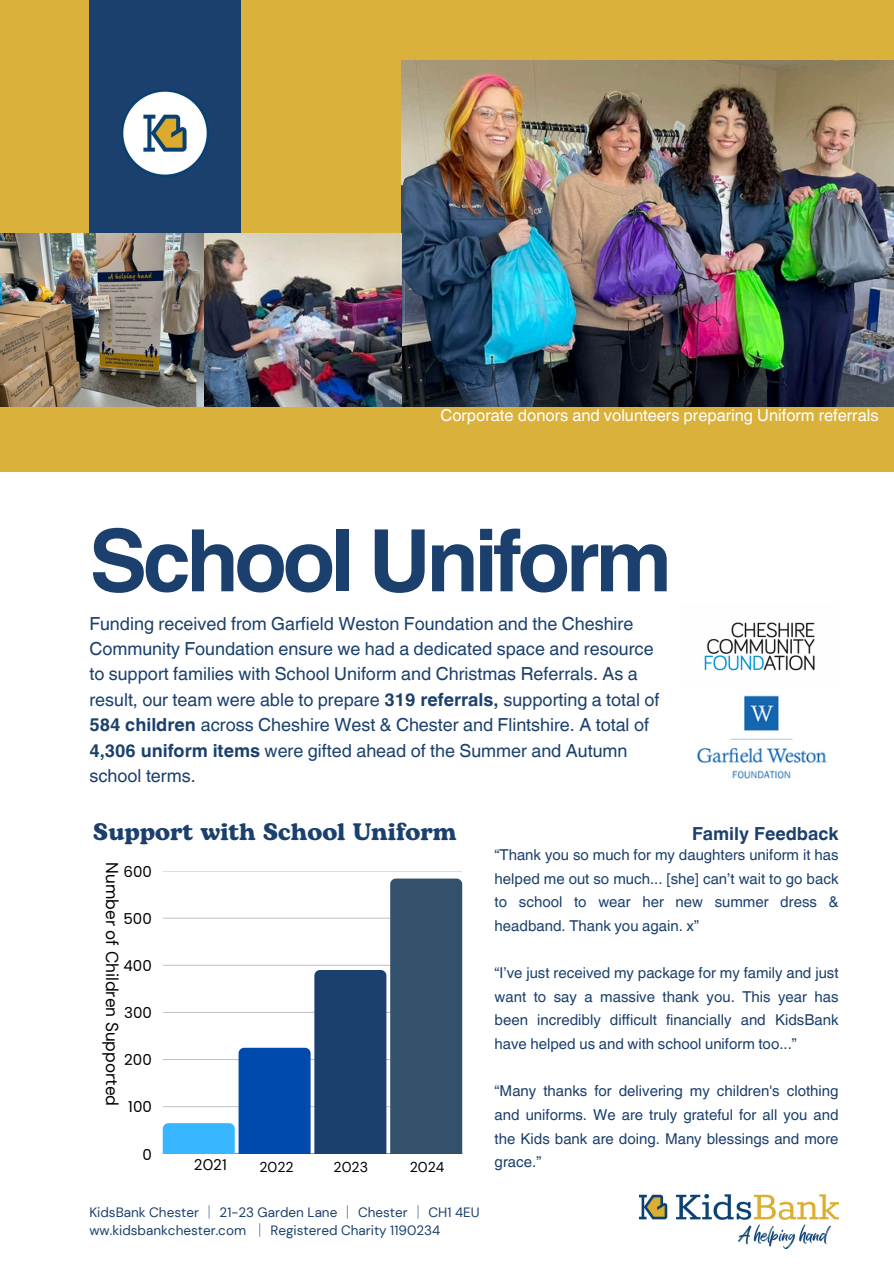
<style>
.page{position:relative;width:894px;height:1264px;background:#fff}
.page>*{position:absolute;margin:0;border:0;box-sizing:border-box;transform-origin:0 0}
.t1{font:700 86.1px "Helvetica World";letter-spacing:-.055em;color:#1b406d}
.t2{font:700 23.85px "Bogart";color:#1b406d}
.t3{font:18px/25.3px "Helvetica World";color:#1b406d}
.t4{font:700 18px "Helvetica World";color:#1b406d}
.t5{font:17.1px "DM Sans";color:#000}
.t6{font:16.5px "Helvetica World";color:#fff}
.t7{font:15.3px "DM Sans";color:#000}
.t8{font:15px/23.7px "Helvetica World";color:#1b406d;text-align:justify}
.t9{font:15px "Poppins";color:#000}
.t10{font:14.25px "DM Sans";color:#000}
.t11{font:13.5px "DM Sans";color:#1b406d}
.s1{font-weight:700}
.s2{font-family:"Noto Sans CJ Ksc"}
</style>
<div class="page">
<div style="left:0;top:0;width:893px;height:471px;background:#dab13a"></div>
<div style="left:89px;top:0;width:152px;height:233px;background:#1b406d"></div>
<img style="left:401px;top:60px;width:492px;height:347px">
<img style="left:204px;top:233px;width:198px;height:173px">
<img style="left:115px;top:89px;width:100px;height:100px;border-radius:50%">
<img style="left:639px;top:1194px;width:199px;height:54px">
<img style="left:0;top:233px;width:204px;height:173px">
<hr style="left:163px;top:1153px;width:299px;height:1px;background:#000;opacity:.6">
<hr style="left:163px;top:871px;width:299px;height:1px;background:#dedede">
<svg style="left:163px;top:878px;width:299px;height:275px"></svg>
<img style="left:704px;top:622px;width:111px;height:49px">
<img style="left:696px;top:695px;width:131px;height:84px">
<p class="t6" style="left:440px;top:406px;width:439px">Corporate donors and volunteers preparing Uniform referrals</p>
<p class="t1" style="left:89px;top:490px;width:584px">School Uniform</p>
<h4 class="t3" style="left:89px;top:611px;width:571px">Funding received from Garfield Weston Foundation and the Cheshire Community Foundation ensure we had a dedicated space and resource to support families with School Uniform and Christmas Referrals. As a result, our team were able to prepare <span class="s1">319 referrals,</span> supporting a total of <span class="s1">584 children</span> across Cheshire West &amp; Chester and Flintshire. A total of <span class="s1">4,306 uniform items</span> were gifted ahead of the Summer and Autumn school terms.</h4>
<h1 class="t2" style="left:93px;top:814px;width:364px">Support with School Uniform</h1>
<p class="t5" style="left:123px;top:862px;width:245px;rotate:90deg">Number of Children Supported</p>
<p class="t4" style="left:691px;top:819px;width:148px">Family Feedback</p>
<p class="t8" style="left:494px;top:842px;width:345px">“Thank you so much for my daughters uniform it has helped me out so much... [she] can’t wait to go back to school to wear her new summer dress &amp; headband. Thank you again. x”</p>
<p class="t8" style="left:494px;top:961px;width:345px">“I’ve just received my package for my family and just want to say a massive thank you. This year has been incredibly difficult financially and KidsBank have helped us and with school uniform too...”</p>
<p class="t8" style="left:494px;top:1079px;width:345px">“Many thanks for delivering my children's clothing and uniforms. We are truly grateful for all you and the Kids bank are doing. Many blessings and more grace.”</p>
<p class="t9" style="left:123px;top:861px;width:30px">600</p>
<p class="t9" style="left:123px;top:908px;width:30px">500</p>
<p class="t9" style="left:123px;top:955px;width:30px">400</p>
<p class="t9" style="left:124px;top:1002px;width:29px">300</p>
<p class="t9" style="left:124px;top:1049px;width:29px">200</p>
<p class="t9" style="left:128px;top:1096px;width:25px">100</p>
<p class="t9" style="left:142px;top:1143px;width:11px">0</p>
<h4 class="t7" style="left:194px;top:1154px;width:34px">2021</h4>
<p class="t10" style="left:259px;top:1158px;width:36px">2022</p>
<p class="t10" style="left:333px;top:1158px;width:36px">2023</p>
<p class="t10" style="left:409px;top:1158px;width:36px">2024</p>
<p class="t11" style="left:89px;top:1203px;width:391px">KidsBank Chester <span class="s2">│</span> 21-23 Garden Lane <span class="s2">│</span> Chester <span class="s2">│</span> CH1 4EU</p>
<p class="t11" style="left:89px;top:1221px;width:352px">ww.kidsbankchester.com <span class="s2">│</span> Registered Charity 1190234</p>
</div>
